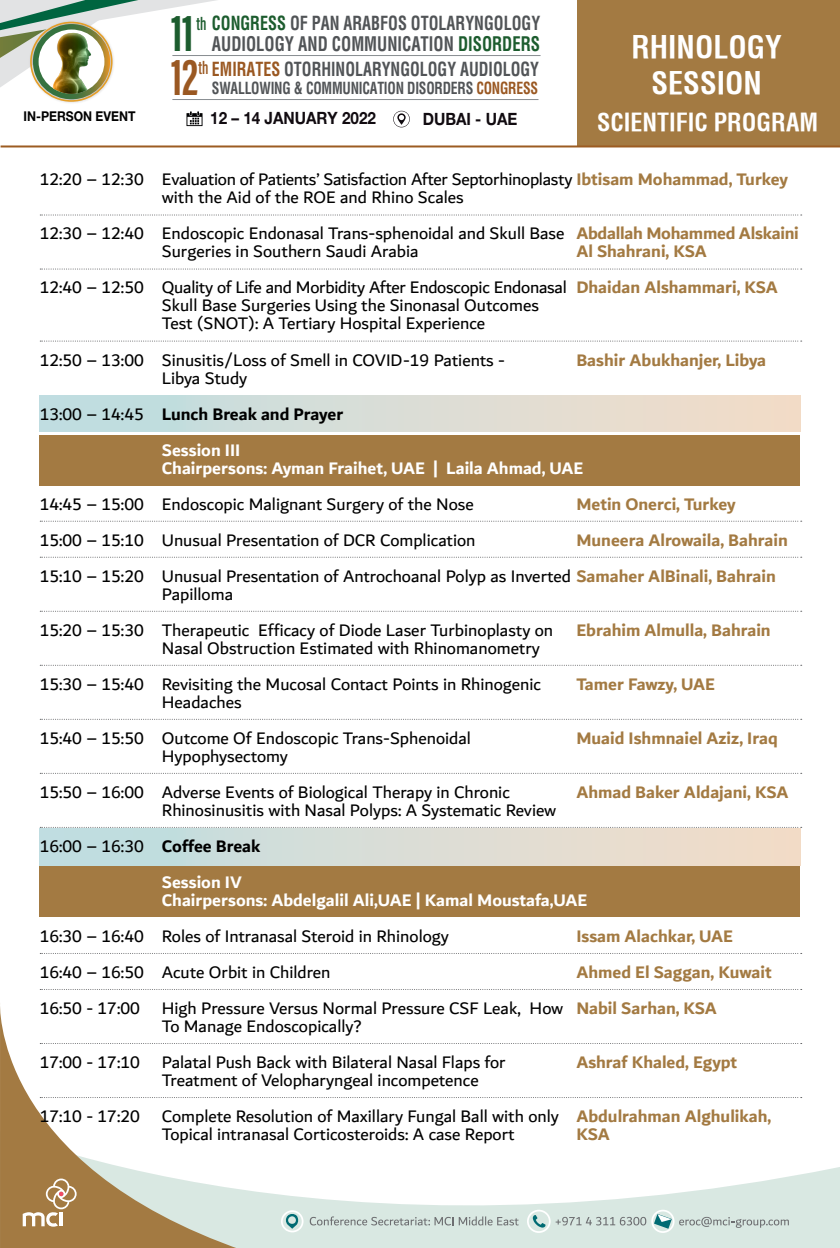
<style>
.page{position:relative;width:840px;height:1248px;background:#fff}
.page>*{position:absolute;margin:0;border:0;box-sizing:border-box;transform-origin:0 0}
.t1{font:700 condensed 30px/36px "Helvetica";color:#fff;text-align:center}
.t2{font:700 condensed 24px "Helvetica";color:#fff}
.t3{font:700 condensed 19.6px "Helvetica LT Std";color:#515457;scale:.85 1}
.t4{font:700 condensed 19px "Helvetica LT Std";color:#515457;scale:.84 1}
.t5{font:700 condensed 19px "Helvetica LT Std";color:#515457;scale:.85 1}
.t6{font:18px/36px "Dubai";color:#000}
.t7{font:700 18px "Dubai";color:#a37a42}
.t8{font:700 18px "Dubai";color:#fff}
.t9{font:700 18px "Dubai";color:#000}
.t10{font:700 17px "Helvetica Neue LT Pro";color:#110b10;scale:.9 1}
.t11{font:700 condensed 16.4px "Helvetica LT Std";letter-spacing:-.015em;color:#515457;scale:.84 1}
.t12{font:700 13.6px "Helvetica Neue LT Pro";color:#000;scale:.9 1}
.s1{color:#1c5c2e}
.s2{color:#9a5822}
.s3{font-weight:700;color:#a37a42}
.s4{font-weight:400}
.s5{font-weight:700}
</style>
<div class="page">
<svg style="left:244px;top:1167px;width:595px;height:80px;fill:#d9e8e2"></svg>
<svg style="left:186px;top:111px;width:16px;height:15px"></svg>
<svg style="left:393px;top:111px;width:16px;height:16px"></svg>
<div style="left:577px;top:0;width:262px;height:146px;background:#a37a42"></div>
<hr style="left:172px;top:55px;width:368px;height:1px;background:#888d91">
<hr style="left:172px;top:99px;width:366px;height:1px;background:#888d91">
<hr style="left:1px;top:145px;width:838px;height:2px;background:#9c5c22">
<svg style="left:0;top:1006px;width:244px;height:241px"></svg>
<svg style="left:280px;top:1208px;width:366px;height:25px"></svg>
<svg style="left:678px;top:1216px;width:110px;height:11px"></svg>
<div style="left:651px;top:1209px;width:23px;height:23px;border:2px solid #fff;border-radius:50%"></div>
<svg style="left:653px;top:1213px;width:18px;height:15px"></svg>
<svg style="left:23px;top:1178px;width:54px;height:48px"></svg>
<div style="left:40px;top:435px;width:759px;height:51px;background:#a37a42"></div>
<div style="left:40px;top:866px;width:759px;height:51px;background:#a37a42"></div>
<div style="left:40px;top:395px;width:759px;height:36px;background:linear-gradient(to right,#bddee2,#f5dcc8)"></div>
<div style="left:40px;top:828px;width:759px;height:37px;background:linear-gradient(to right,#bddee2,#f5dcc8)"></div>
<svg style="left:40px;top:214px;width:761px;height:1px"></svg>
<svg style="left:40px;top:268px;width:761px;height:1px"></svg>
<svg style="left:40px;top:340px;width:761px;height:1px"></svg>
<svg style="left:40px;top:520px;width:761px;height:1px"></svg>
<svg style="left:40px;top:556px;width:761px;height:1px"></svg>
<svg style="left:40px;top:610px;width:761px;height:1px"></svg>
<svg style="left:40px;top:664px;width:761px;height:1px"></svg>
<svg style="left:40px;top:718px;width:758px;height:1px"></svg>
<svg style="left:40px;top:772px;width:756px;height:1px"></svg>
<svg style="left:40px;top:1042px;width:204px;height:1px"></svg>
<svg style="left:40px;top:1096px;width:204px;height:1px"></svg>
<svg style="left:0;top:0;width:217px;height:103px"></svg>
<p class="t5" style="left:212px;top:11px;width:387px"><span class="s1">CONGRESS</span> OF PAN ARABFOS OTOLARYNGOLOGY</p>
<p class="t3" style="left:212px;top:32px;width:387px">AUDIOLOGY AND COMMUNICATION <span class="s1">DISORDERS</span></p>
<p class="t4" style="left:212px;top:57px;width:391px"><span class="s2">EMIRATES</span> OTORHINOLARYNGOLOGY AUDIOLOGY</p>
<p class="t11" style="left:212px;top:77px;width:389px">SWALLOWING &amp; COMMUNICATION DISORDERS <span class="s2">CONGRESS</span></p>
<p class="t12" style="left:23px;top:107px;width:126px">IN-PERSON EVENT</p>
<p class="t10" style="left:210px;top:107px;width:185px">12 – 14 JANUARY 2022</p>
<p class="t10" style="left:422px;top:108px;width:107px">DUBAI - UAE</p>
<h1 class="t1" style="left:631px;top:28px;width:151px">RHINOLOGY<br>SESSION</h1>
<h2 class="t2" style="left:596px;top:107px;width:222px">SCIENTIFIC PROGRAM</h2>
<p class="t6" style="left:162px;top:170px;width:627px;line-height:18px;text-indent:-122px">12:20 – 12:30 Evaluation of Patients’ Satisfaction After Septorhinoplasty <span class="s3">Ibtisam Mohammad, Turkey </span>with the Aid of the ROE and Rhino Scales</p>
<p class="t6" style="left:162px;top:224px;width:638px;line-height:18px;text-indent:-122px">12:30 – 12:40 Endoscopic Endonasal Trans-sphenoidal and Skull Base <span class="s3">Abdallah Mohammed Alskaini<br></span>Surgeries in Southern Saudi Arabia</p>
<p class="t6" style="left:40px;top:233px;width:739px;text-indent:536px"><span class="s3">Al Shahrani, KSA<br></span>12:40 – 12:50 Quality of Life and Morbidity After Endoscopic Endonasal <span class="s3">Dhaidan Alshammari, KSA</span></p>
<p class="t6" style="left:162px;top:296px;width:378px;line-height:18px">Skull Base Surgeries Using the Sinonasal Outcomes<br>Test (SNOT): A Tertiary Hospital Experience</p>
<p class="t6" style="left:40px;top:341px;width:466px">12:50 – 13:00 Sinusitis/Loss of Smell in COVID-19 Patients -</p>
<p class="t7" style="left:576px;top:349px;width:191px">Bashir Abukhanjer, Libya</p>
<p class="t6" style="left:162px;top:359px;width:87px">Libya Study</p>
<p class="t9" style="left:40px;top:403px;width:305px"><span class="s4">13:00 – 14:45</span> Lunch Break and Prayer</p>
<p class="t8" style="left:162px;top:439px;width:80px">Session III</p>
<p class="t8" style="left:162px;top:457px;width:423px">Chairpersons: Ayman Fraihet, UAE | Laila Ahmad, UAE</p>
<p class="t6" style="left:40px;top:485px;width:435px">14:45 – 15:00 Endoscopic Malignant Surgery of the Nose</p>
<p class="t7" style="left:576px;top:493px;width:161px">Metin Onerci, Turkey</p>
<p class="t6" style="left:40px;top:521px;width:437px">15:00 – 15:10 Unusual Presentation of DCR Complication</p>
<p class="t6" style="left:40px;top:521px;width:749px;text-indent:536px"><span class="s3">Muneera Alrowaila, Bahrain<br></span>15:10 – 15:20 Unusual Presentation of Antrochoanal Polyp as Inverted <span class="s3">Samaher AlBinali, Bahrain</span></p>
<p class="t6" style="left:40px;top:575px;width:514px;text-indent:122px">Papilloma<br>15:20 – 15:30 Therapeutic Efficacy of Diode Laser Turbinoplasty on</p>
<p class="t7" style="left:576px;top:619px;width:196px">Ebrahim Almulla, Bahrain</p>
<p class="t6" style="left:40px;top:629px;width:502px;text-align:right">Nasal Obstruction Estimated with Rhinomanometry<br>15:30 – 15:40 Revisiting the Mucosal Contact Points in Rhinogenic</p>
<p class="t7" style="left:576px;top:673px;width:140px">Tamer Fawzy, UAE</p>
<p class="t6" style="left:40px;top:683px;width:432px;text-indent:122px">Headaches<br>15:40 – 15:50 Outcome Of Endoscopic Trans-Sphenoidal</p>
<p class="t7" style="left:576px;top:727px;width:203px">Muaid Ishmnaiel Aziz, Iraq</p>
<p class="t6" style="left:40px;top:737px;width:471px;text-indent:122px">Hypophysectomy<br>15:50 – 16:00 Adverse Events of Biological Therapy in Chronic</p>
<p class="t7" style="left:576px;top:781px;width:213px">Ahmad Baker Aldajani, KSA</p>
<p class="t6" style="left:162px;top:791px;width:396px">Rhinosinusitis with Nasal Polyps: A Systematic Review</p>
<p class="t6" style="left:40px;top:827px;width:222px">16:00 – 16:30 <span class="s5">Coffee Break</span></p>
<p class="t8" style="left:162px;top:871px;width:81px">Session IV</p>
<p class="t8" style="left:162px;top:889px;width:427px">Chairpersons: Abdelgalil Ali,UAE | Kamal Moustafa,UAE</p>
<p class="t6" style="left:40px;top:917px;width:410px">16:30 – 16:40 Roles of Intranasal Steroid in Rhinology</p>
<p class="t7" style="left:576px;top:925px;width:158px">Issam Alachkar, UAE</p>
<p class="t6" style="left:40px;top:953px;width:292px">16:40 – 16:50 Acute Orbit in Children</p>
<p class="t6" style="left:40px;top:953px;width:733px;text-indent:536px"><span class="s3">Ahmed El Saggan, Kuwait<br></span>16:50 - 17:00 High Pressure Versus Normal Pressure CSF Leak, How <span class="s3">Nabil Sarhan, KSA</span></p>
<p class="t6" style="left:40px;top:1007px;width:467px;text-indent:122px">To Manage Endoscopically?<br>17:00 - 17:10 Palatal Push Back with Bilateral Nasal Flaps for</p>
<p class="t7" style="left:576px;top:1051px;width:162px">Ashraf Khaled, Egypt</p>
<p class="t6" style="left:40px;top:1061px;width:732px;text-indent:122px">Treatment of Velopharyngeal incompetence<br>17:10 - 17:20 Complete Resolution of Maxillary Fungal Ball with only <span class="s3">Abdulrahman Alghulikah,</span></p>
<p class="t6" style="left:162px;top:1115px;width:354px">Topical intranasal Corticosteroids: A case Report</p>
<p class="t7" style="left:576px;top:1123px;width:35px">KSA</p>
</div>
